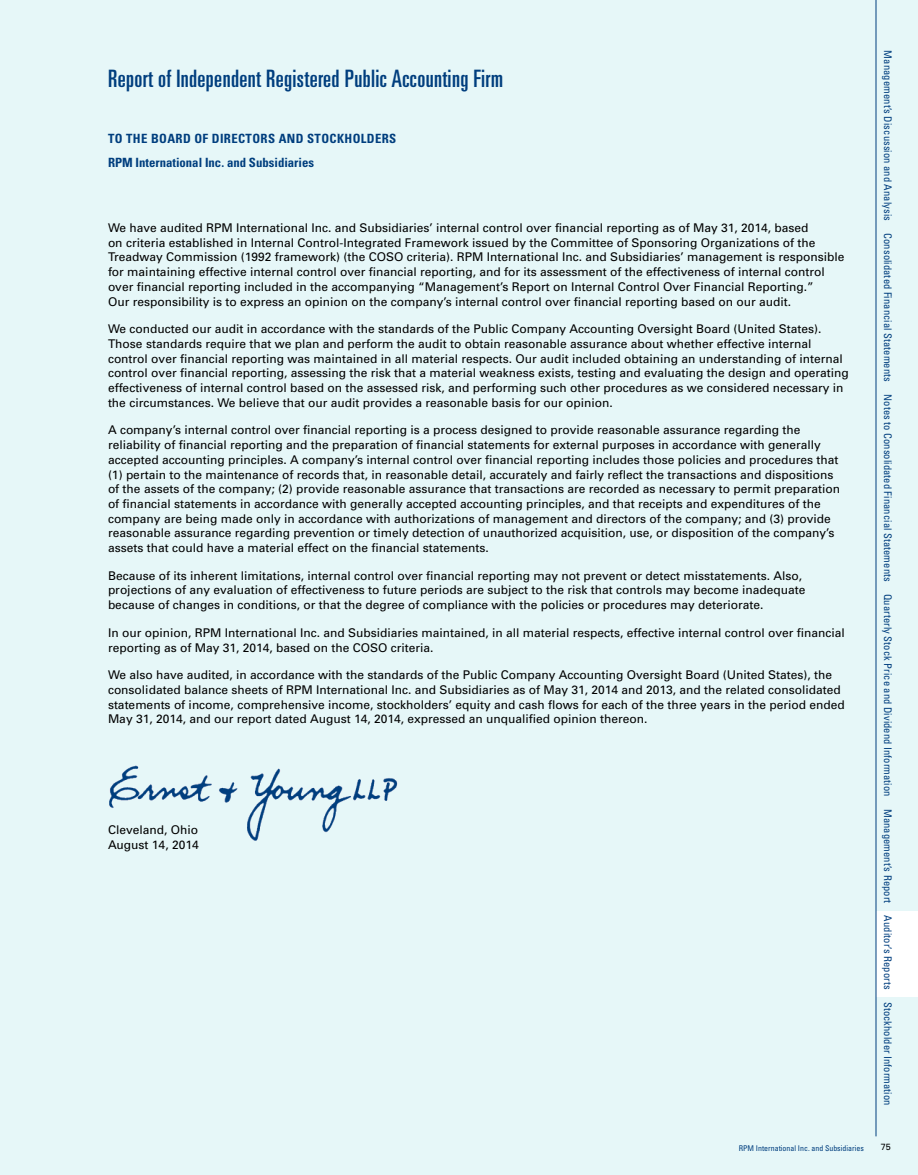
<style>
.page{position:relative;width:918px;height:1175px;background:#fff}
.page>*{position:absolute;margin:0;border:0;box-sizing:border-box;transform-origin:0 0}
.t1{font:ultra-condensed 24px "Univers";letter-spacing:.015em;color:#003e7e}
.t2{font:700 condensed 12.75px/23.2px "Univers";color:#003e7e}
.t3{font:12px/14.7px "Univers";color:#000}
.t4{font:condensed 10.5px "Univers";letter-spacing:.01em;color:#003e7e}
.t5{font:9px "Univers";color:#000}
.t6{font:condensed 7.8px "Univers";color:#003e7e}
</style>
<div class="page">
<div style="left:0;top:0;width:918px;height:1174px;background:#e6f7f8"></div>
<img style="left:109px;top:765px;width:289px;height:76px">
<div style="left:876px;top:911px;width:42px;height:86px;background:#fff"></div>
<hr style="left:876px;top:0;width:1px;height:1136px;background:#003e7e">
<h1 class="t1" style="left:108px;top:64px;width:397px">Report of Independent Registered Public Accounting Firm</h1>
<p class="t2" style="left:108px;top:127px;width:52px">TO THE BOARD</p>
<p class="t2" style="left:194px;top:127px;width:34px">OF DIRECTORS</p>
<p class="t2" style="left:279px;top:127px;width:10px">AND</p>
<p class="t2" style="left:108px;top:127px;width:253px;text-indent:199px">STOCKHOLDERS<br>RPM INTERNATIONAL INC. AND SUBSIDIARIES</p>
<p class="t3" style="left:108px;top:220px;width:738px">We have audited RPM International Inc. and Subsidiaries’ internal control over financial reporting as of May 31, 2014, based<br>on criteria established in Internal Control-Integrated Framework issued by the Committee of Sponsoring Organizations of the Treadway Commission (1992 framework) (the COSO criteria). RPM International Inc. and Subsidiaries’ management is responsible for maintaining effective internal control over financial reporting, and for its assessment of the effectiveness of internal control over financial reporting included in the accompanying “Management’s Report on Internal Control Over Financial Reporting.”<br>Our responsibility is to express an opinion on the company’s internal control over financial reporting based on our audit.</p>
<p class="t3" style="left:108px;top:322px;width:742px">We conducted our audit in accordance with the standards of the Public Company Accounting Oversight Board (United States).<br>Those standards require that we plan and perform the audit to obtain reasonable assurance about whether effective internal control over financial reporting was maintained in all material respects. Our audit included obtaining an understanding of internal control over financial reporting, assessing the risk that a material weakness exists, testing and evaluating the design and operating effectiveness of internal control based on the assessed risk, and performing such other procedures as we considered necessary in the circumstances. We believe that our audit provides a reasonable basis for our opinion.</p>
<p class="t3" style="left:108px;top:423px;width:734px">A company’s internal control over financial reporting is a process designed to provide reasonable assurance regarding the reliability of financial reporting and the preparation of financial statements for external purposes in accordance with generally accepted accounting principles. A company’s internal control over financial reporting includes those policies and procedures that (1) pertain to the maintenance of records that, in reasonable detail, accurately and fairly reflect the transactions and dispositions of the assets of the company; (2) provide reasonable assurance that transactions are recorded as necessary to permit preparation of financial statements in accordance with generally accepted accounting principles, and that receipts and expenditures of the company are being made only in accordance with authorizations of management and directors of the company; and (3) provide reasonable assurance regarding prevention or timely detection of unauthorized acquisition, use, or disposition of the company’s assets that could have a material effect on the financial statements.</p>
<p class="t3" style="left:108px;top:568px;width:699px">Because of its inherent limitations, internal control over financial reporting may not prevent or detect misstatements. Also, projections of any evaluation of effectiveness to future periods are subject to the risk that controls may become inadequate because of changes in conditions, or that the degree of compliance with the policies or procedures may deteriorate.</p>
<p class="t3" style="left:108px;top:625px;width:738px">In our opinion, RPM International Inc. and Subsidiaries maintained, in all material respects, effective internal control over financial reporting as of May 31, 2014, based on the COSO criteria.</p>
<p class="t3" style="left:108px;top:667px;width:738px">We also have audited, in accordance with the standards of the Public Company Accounting Oversight Board (United States), the consolidated balance sheets of RPM International Inc. and Subsidiaries as of May 31, 2014 and 2013, and the related consolidated statements of income, comprehensive income, stockholders’ equity and cash flows for each of the three years in the period ended May 31, 2014, and our report dated August 14, 2014, expressed an unqualified opinion thereon.</p>
<p class="t3" style="left:108px;top:822px;width:92px">Cleveland, Ohio<br>August 14, 2014</p>
<p class="t4" style="left:895px;top:50px;width:1056px;rotate:90deg">Management’s Discussion and Analysis Consolidated Financial Statements Notes to Consolidated Financial Statements Quarterly Stock Price and Dividend Information Management’s Report Auditor’s Reports Stockholder Information</p>
<p class="t6" style="left:739px;top:1143px;width:127px">RPM International Inc. and Subsidiaries</p>
<p class="t5" style="left:881px;top:1141px;width:12px">75</p>
</div>
